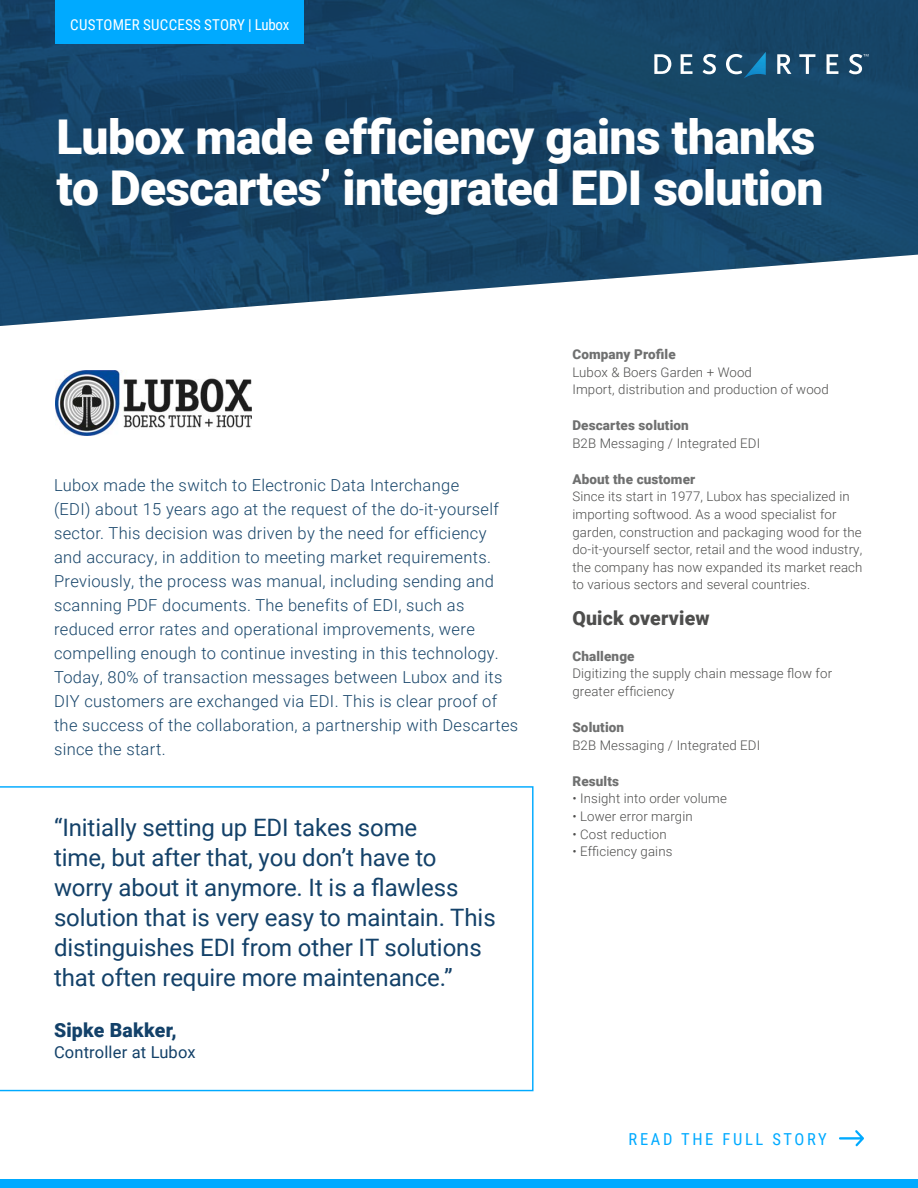
<style>
.page{position:relative;width:918px;height:1188px;background:#fff}
.page>*{position:absolute;margin:0;border:0;box-sizing:border-box;transform-origin:0 0}
.t1{font:900 48px/51px "Roboto";letter-spacing:-.015em;color:#fff}
.t2{font:24px/30px "Roboto";letter-spacing:-.005em;color:#134169}
.Sidebar_Text{font:900 19.5px "Roboto";letter-spacing:.01em;color:#4e4e4d}
.t3{font:900 19.5px "Roboto";letter-spacing:.01em;color:#134169}
.Intro{font:300 16.5px/24px "Roboto";letter-spacing:.02em;color:#164469}
.t4{font:16.5px "Roboto";letter-spacing:.01em;color:#134169}
.t5{font:16.5px "Roboto Condensed";letter-spacing:.16em;color:#0af}
.t6{font:15px "Roboto Condensed";letter-spacing:.015em;color:#fff}
.Sidebar_Text-2{font:900 13.5px "Roboto";letter-spacing:.01em;color:#6f7070}
.Sidebar_Heads{font:900 13.5px "Roboto";letter-spacing:.01em;color:#6f7070}
.Sidebar_Text-3{font:300 13.2px/17.7px "Roboto";letter-spacing:.01em;color:#4e4e4d}
.Sidebar_Heads-2{font:300 13.2px/17.7px "Roboto";letter-spacing:.01em;color:#4e4e4d}
</style>
<div class="page">
<img style="left:0;top:0;width:918px;height:326px">
<img style="left:55px;top:371px;width:197px;height:64px">
<svg style="left:0;top:786px;width:534px;height:305px"></svg>
<svg style="left:839px;top:1130px;width:25px;height:16px"></svg>
<div style="left:55px;top:0;width:248px;height:43px;background:#0af"></div>
<div style="left:0;top:1179px;width:918px;height:9px;background:#0af"></div>
<svg style="left:681px;top:54px;width:12px;height:20px"></svg>
<svg style="left:703px;top:54px;width:13px;height:20px"></svg>
<svg style="left:726px;top:52px;width:40px;height:27px"></svg>
<svg style="left:654px;top:54px;width:17px;height:20px"></svg>
<svg style="left:777px;top:54px;width:14px;height:20px"></svg>
<svg style="left:799px;top:54px;width:16px;height:20px"></svg>
<svg style="left:827px;top:54px;width:11px;height:20px"></svg>
<svg style="left:849px;top:54px;width:20px;height:20px"></svg>
<p class="t6" style="left:70px;top:14px;width:221px">CUSTOMER SUCCESS STORY | Lubox</p>
<p class="t1" style="left:56px;top:110px;width:769px">Lubox made efficiency gains thanks to Descartes’ integrated EDI solution</p>
<p class="Intro" style="left:54px;top:472px;width:466px">Lubox made the switch to Electronic Data Interchange<br>(EDI) about 15 years ago at the request of the do-it-yourself sector. This decision was driven by the need for efficiency and accuracy, in addition to meeting market requirements.<br>Previously, the process was manual, including sending and scanning PDF documents. The benefits of EDI, such as reduced error rates and operational improvements, were compelling enough to continue investing in this technology.<br>Today, 80% of transaction messages between Lubox and its DIY customers are exchanged via EDI. This is clear proof of the success of the collaboration, a partnership with Descartes since the start.</p>
<p class="t2" style="left:54px;top:812px;width:443px">“Initially setting up EDI takes some<br>time, but after that, you don’t have to worry about it anymore. It is a flawless solution that is very easy to maintain. This distinguishes EDI from other IT solutions that often require more maintenance.”</p>
<p class="t3" style="left:54px;top:1016px;width:124px">Sipke Bakker,</p>
<p class="t4" style="left:54px;top:1040px;width:143px">Controller at Lubox</p>
<p class="Sidebar_Heads" style="left:572px;top:345px;width:105px">Company Profile</p>
<p class="Sidebar_Text-3" style="left:572px;top:363px;width:181px">Lubox &amp; Boers Garden + Wood</p>
<p class="Sidebar_Text-3" style="left:572px;top:380px;width:258px">Import, distribution and production of wood</p>
<p class="Sidebar_Text-2" style="left:572px;top:416px;width:118px">Descartes solution</p>
<p class="Sidebar_Text-3" style="left:572px;top:434px;width:189px">B2B Messaging / Integrated EDI</p>
<p class="Sidebar_Text-2" style="left:572px;top:469px;width:124px">About the customer</p>
<p class="Sidebar_Text-3" style="left:572px;top:487px;width:292px">Since its start in 1977, Lubox has specialized in importing softwood. As a wood specialist for garden, construction and packaging wood for the do-it-yourself sector, retail and the wood industry, the company has now expanded its market reach to various sectors and several countries.</p>
<p class="Sidebar_Text" style="left:572px;top:605px;width:139px">Quick overview</p>
<p class="Sidebar_Heads" style="left:572px;top:647px;width:64px">Challenge</p>
<p class="Sidebar_Heads-2" style="left:572px;top:664px;width:261px">Digitizing the supply chain message flow for greater efficiency</p>
<p class="Sidebar_Text-2" style="left:572px;top:718px;width:53px">Solution</p>
<p class="Sidebar_Text-3" style="left:572px;top:736px;width:189px">B2B Messaging / Integrated EDI</p>
<p class="Sidebar_Text-2" style="left:572px;top:771px;width:48px">Results</p>
<p class="Sidebar_Text-3" style="left:572px;top:789px;width:156px">• Insight into order volume</p>
<p class="Sidebar_Text-3" style="left:572px;top:807px;width:122px">• Lower error margin</p>
<p class="Sidebar_Text-3" style="left:572px;top:825px;width:96px">• Cost reduction</p>
<p class="Sidebar_Text-3" style="left:572px;top:842px;width:102px">• Efficiency gains</p>
<p class="t5" style="left:629px;top:1127px;width:200px">READ THE FULL STORY</p>
</div>
